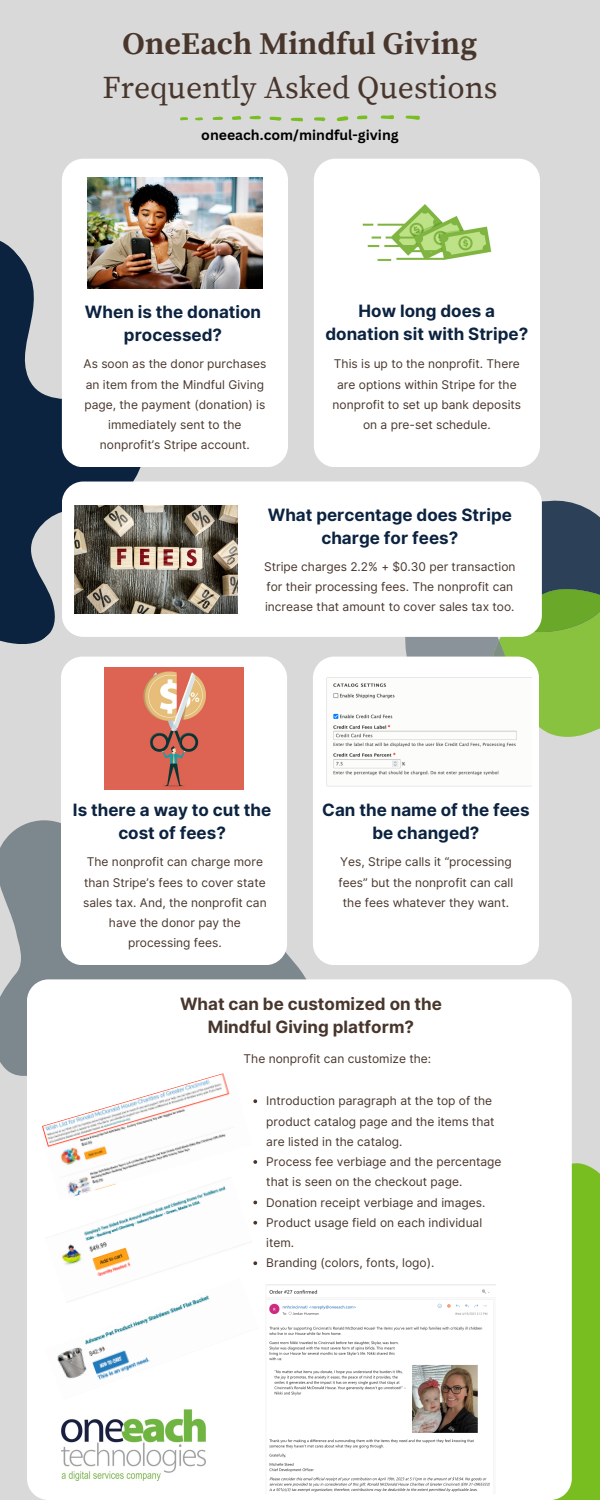
<style>
.page{position:relative;width:600px;height:1500px;background:#d9d9d9}
.page>*{position:absolute;margin:0;border:0;box-sizing:border-box;transform-origin:0 0}
.t1{font:31.5px "Source Serif Pro";color:#48362c}
.t2{font:700 31.5px "Source Serif Pro";color:#48362c}
.t3{font:700 17px/23.2px "Inter";color:#0c2340;text-align:center}
.t4{font:700 17px/23.2px "Inter";color:#48362c;text-align:center}
.t5{font:700 14px "Canva Sans";color:#000}
.t6{font:12px/20.2px "Inter";color:#48362c}
</style>
<div class="page">
<svg style="left:0;top:241px;width:218px;height:433px;fill:#0c2340"></svg>
<div style="left:62px;top:159px;width:226px;height:308px;background:#fff;border-radius:21px"></div>
<svg style="left:386px;top:481px;width:214px;height:256px;background:#769a5f"></svg>
<div style="left:62px;top:482px;width:480px;height:155px;background:#fff;border-radius:21px"></div>
<svg style="left:0;top:820px;width:317px;height:256px;fill:#7c878e"></svg>
<div style="left:555px;top:1163px;width:45px;height:337px;background:#78be20"></div>
<div style="left:27px;top:979px;width:545px;height:521px;background:#fff;border-radius:21px"></div>
<svg style="left:406px;top:116px;width:14px;height:4px"></svg>
<svg style="left:337px;top:116px;width:11px;height:5px"></svg>
<svg style="left:381px;top:115px;width:13px;height:4px"></svg>
<svg style="left:291px;top:118px;width:12px;height:3px"></svg>
<svg style="left:269px;top:117px;width:13px;height:4px"></svg>
<svg style="left:314px;top:117px;width:12px;height:4px"></svg>
<svg style="left:357px;top:115px;width:11px;height:4px"></svg>
<svg style="left:250px;top:116px;width:11px;height:3px"></svg>
<svg style="left:232px;top:116px;width:9px;height:4px"></svg>
<svg style="left:213px;top:117px;width:10px;height:3px"></svg>
<svg style="left:180px;top:117px;width:8px;height:3px"></svg>
<svg style="left:195px;top:117px;width:8px;height:3px"></svg>
<img style="left:88px;top:177px;width:174px;height:111px">
<div style="left:314px;top:159px;width:226px;height:308px;background:#fff;border-radius:21px"></div>
<img style="left:362px;top:204px;width:130px;height:58px">
<img style="left:75px;top:505px;width:162px;height:109px">
<div style="left:61px;top:657px;width:226px;height:308px;background:#fff;border-radius:21px"></div>
<div style="left:313px;top:657px;width:226px;height:308px;background:#fff;border-radius:21px"></div>
<img style="left:104px;top:668px;width:140px;height:122px">
<img style="left:326px;top:677px;width:206px;height:110px">
<img style="left:42px;top:1073px;width:188px;height:104px">
<img style="left:61px;top:1177px;width:191px;height:100px">
<img style="left:269px;top:1289px;width:221px;height:203px">
<img style="left:57px;top:1279px;width:153px;height:101px">
<img style="left:62px;top:1410px;width:144px;height:70px">
<svg style="left:253px;top:1099px;width:4px;height:4px"></svg>
<svg style="left:253px;top:1160px;width:4px;height:4px"></svg>
<svg style="left:253px;top:1201px;width:4px;height:3px"></svg>
<svg style="left:253px;top:1221px;width:4px;height:4px"></svg>
<svg style="left:253px;top:1261px;width:4px;height:4px"></svg>
<p class="t2" style="left:123px;top:25px;width:356px">OneEach Mindful Giving</p>
<p class="t1" style="left:102px;top:69px;width:397px">Frequently Asked Questions</p>
<p class="t5" style="left:201px;top:125px;width:199px">oneeach.com/mindful-giving</p>
<p class="t3" style="left:85px;top:300px;width:178px">When is the donation processed?</p>
<p class="t6" style="left:84px;top:354px;width:184px;text-align:center">As soon as the donor purchases an item from the Mindful Giving page, the payment (donation) is immediately sent to the nonprofit’s Stripe account.</p>
<p class="t3" style="left:325px;top:299px;width:204px">How long does a donation sit with Stripe?</p>
<p class="t6" style="left:333px;top:354px;width:190px;text-align:center">This is up to the nonprofit. There are options within Stripe for the nonprofit to set up bank deposits on a pre-set schedule.</p>
<p class="t3" style="left:268px;top:503px;width:246px">What percentage does Stripe charge for fees?</p>
<p class="t6" style="left:264px;top:556px;width:253px">Stripe charges 2.2% + $0.30 per transaction for their processing fees. The nonprofit can increase that amount to cover sales tax too.</p>
<p class="t3" style="left:73px;top:798px;width:200px">Is there a way to cut the cost of fees?</p>
<p class="t6" style="left:83px;top:852px;width:185px;text-align:center">The nonprofit can charge more than Stripe’s fees to cover state sales tax. And, the nonprofit can have the donor pay the processing fees.</p>
<p class="t3" style="left:322px;top:798px;width:209px">Can the name of the fees be changed?</p>
<p class="t6" style="left:339px;top:852px;width:176px;text-align:center">Yes, Stripe calls it “processing fees” but the nonprofit can call the fees whatever they want.</p>
<p class="t4" style="left:180px;top:992px;width:263px">What can be customized on the<br>Mindful Giving platform?</p>
<p class="t6" style="left:244px;top:1049px;width:189px">The nonprofit can customize the:</p>
<p class="t6" style="left:266px;top:1091px;width:230px">Introduction paragraph at the top of the product catalog page and the items that are listed in the catalog.</p>
<p class="t6" style="left:266px;top:1152px;width:237px">Process fee verbiage and the percentage that is seen on the checkout page.</p>
<p class="t6" style="left:266px;top:1192px;width:221px">Donation receipt verbiage and images.</p>
<p class="t6" style="left:266px;top:1212px;width:217px">Product usage field on each individual item.</p>
<p class="t6" style="left:266px;top:1253px;width:170px">Branding (colors, fonts, logo).</p>
</div>
